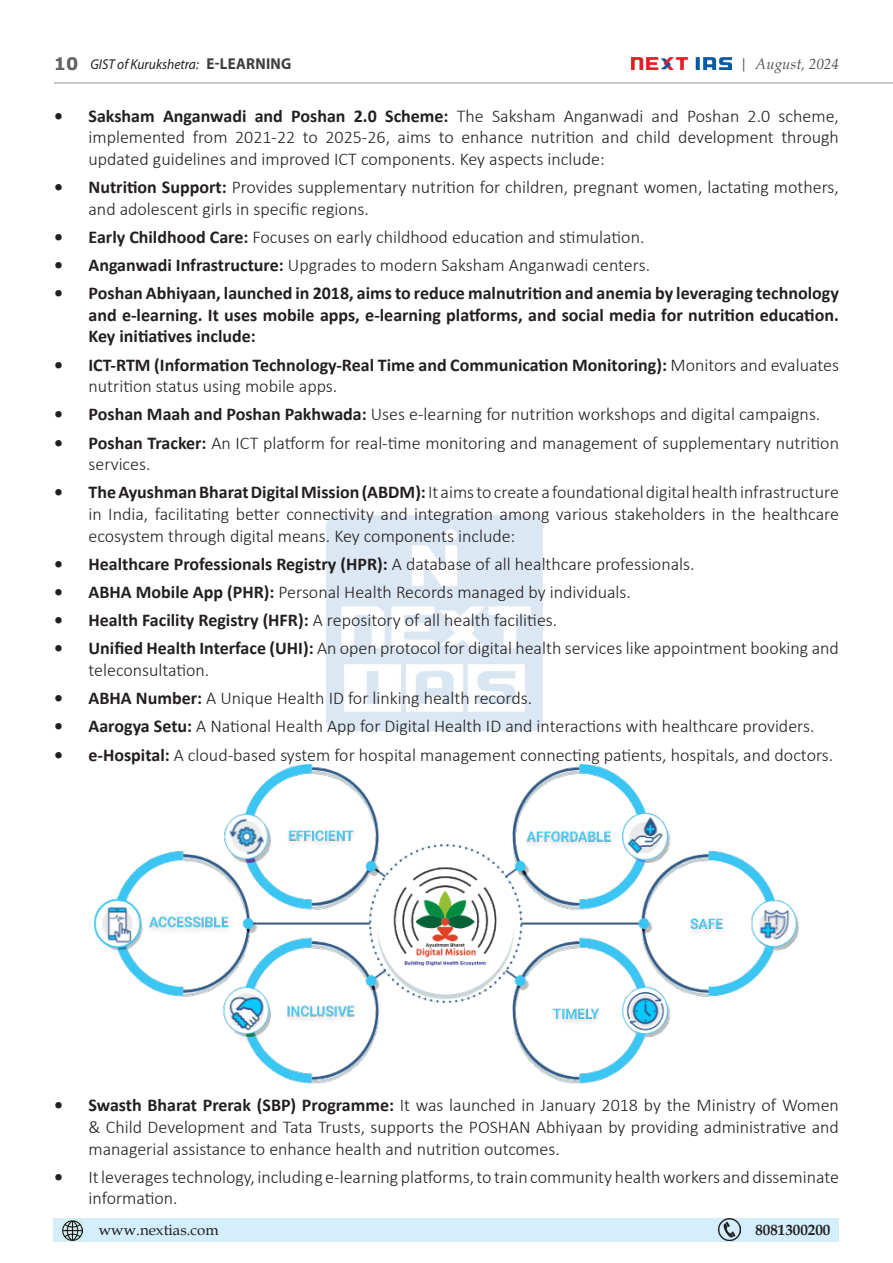
<style>
.page{position:relative;width:893px;height:1263px;background:#fff}
.page>*{position:absolute;margin:0;border:0;box-sizing:border-box;transform-origin:0 0}
.t1{font:300 18px/21.6px "Calibri";color:#231f20}
.t2{font:700 18px/21.6px "Calibri";color:#231f20;text-align:justify}
.t3{font:15px "Book Antiqua";color:#231f20}
.t4{font:italic 15px "Book Antiqua";color:#4b4c4d}
.t5{font:700 15px "Book Antiqua";color:#231f20}
.t6{font:italic 14.25px "Myriad Pro";color:#231f20;scale:.95 1}
.s1{font-family:"Verdana";font-weight:700;font-style:normal;font-size:17.25px;color:#636366}
.s2{font-weight:700;font-style:normal;font-size:15.75px;color:#3e3e3f}
.s3{font-weight:700}
.s4{font-weight:300}
</style>
<div class="page">
<img style="left:631px;top:58px;width:100px;height:11px">
<hr style="left:54px;top:82px;width:839px;height:1px;background:#939598">
<div style="left:53px;top:1218px;width:786px;height:24px;background:#d4effb"></div>
<img style="left:62px;top:1220px;width:21px;height:20px">
<img style="left:718px;top:1218px;width:22px;height:22px">
<img style="left:326px;top:515px;width:217px;height:216px">
<img style="left:95px;top:764px;width:703px;height:319px">
<p class="t6" style="left:54px;top:56px;width:252px"><span class="s1">10</span> GIST of Kurukshetra: <span class="s2">E-LEARNING</span></p>
<p class="t4" style="left:739px;top:54px;width:101px">| August, 2024</p>
<p class="t1" style="left:88px;top:105px;width:752px;text-align:justify;text-indent:-34px"><span class="s3">• Saksham Anganwadi and Poshan 2.0 Scheme:</span> The Saksham Anganwadi and Poshan 2.0 scheme, implemented from 2021-22 to 2025-26, aims to enhance nutrition and child development through updated guidelines and improved ICT components. Key aspects include:</p>
<p class="t1" style="left:88px;top:176px;width:752px;text-indent:-34px"><span class="s3">• Nutrition Support:</span> Provides supplementary nutrition for children, pregnant women, lactating mothers, and adolescent girls in specific regions.</p>
<p class="t1" style="left:54px;top:226px;width:592px"><span class="s3">• Early Childhood Care:</span> Focuses on early childhood education and stimulation.</p>
<p class="t1" style="left:54px;top:254px;width:598px"><span class="s3">• Anganwadi Infrastructure:</span> Upgrades to modern Saksham Anganwadi centers.</p>
<p class="t2" style="left:88px;top:282px;width:752px;text-indent:-34px">• Poshan Abhiyaan, launched in 2018, aims to reduce malnutrition and anemia by leveraging technology and e-learning. It uses mobile apps, e-learning platforms, and social media for nutrition education.<br>Key initiatives include:</p>
<p class="t2" style="left:88px;top:353px;width:752px;text-indent:-34px">• ICT-RTM (Information Technology-Real Time and Communication Monitoring): <span class="s4">Monitors and evaluates nutrition status using mobile apps.</span></p>
<p class="t1" style="left:54px;top:403px;width:768px"><span class="s3">• Poshan Maah and Poshan Pakhwada:</span> Uses e-learning for nutrition workshops and digital campaigns.</p>
<p class="t1" style="left:88px;top:432px;width:752px;text-indent:-34px"><span class="s3">• Poshan Tracker:</span> An ICT platform for real-time monitoring and management of supplementary nutrition services.</p>
<p class="t1" style="left:88px;top:481px;width:752px;text-align:justify;text-indent:-34px"><span class="s3">• The Ayushman Bharat Digital Mission (ABDM):</span> It aims to create a foundational digital health infrastructure in India, facilitating better connectivity and integration among various stakeholders in the healthcare ecosystem through digital means. Key components include:</p>
<p class="t2" style="left:54px;top:553px;width:642px">• Healthcare Professionals Registry (HPR): <span class="s4">A database of all healthcare professionals.</span></p>
<p class="t1" style="left:54px;top:581px;width:578px"><span class="s3">• ABHA Mobile App (PHR):</span> Personal Health Records managed by individuals.</p>
<p class="t1" style="left:54px;top:609px;width:505px"><span class="s3">• Health Facility Registry (HFR):</span> A repository of all health facilities.</p>
<p class="t1" style="left:88px;top:637px;width:752px;text-indent:-34px"><span class="s3">• Unified Health Interface (UHI):</span> An open protocol for digital health services like appointment booking and teleconsultation.</p>
<p class="t1" style="left:54px;top:687px;width:480px"><span class="s3">• ABHA Number:</span> A Unique Health ID for linking health records.</p>
<p class="t1" style="left:54px;top:715px;width:762px"><span class="s3">• Aarogya Setu:</span> A National Health App for Digital Health ID and interactions with healthcare providers.</p>
<p class="t1" style="left:54px;top:744px;width:781px"><span class="s3">• e-Hospital:</span> A cloud-based system for hospital management connecting patients, hospitals, and doctors.</p>
<p class="t1" style="left:88px;top:1094px;width:752px;text-align:justify;text-indent:-34px"><span class="s3">• Swasth Bharat Prerak (SBP) Programme:</span> It was launched in January 2018 by the Ministry of Women &amp; Child Development and Tata Trusts, supports the POSHAN Abhiyaan by providing administrative and managerial assistance to enhance health and nutrition outcomes.</p>
<p class="t1" style="left:88px;top:1166px;width:752px;text-indent:-34px"><span class="s3">•</span> It leverages technology, including e-learning platforms, to train community health workers and disseminate information.</p>
<p class="t3" style="left:99px;top:1219px;width:121px">www.nextias.com</p>
<p class="t5" style="left:755px;top:1219px;width:77px">8081300200</p>
</div>
